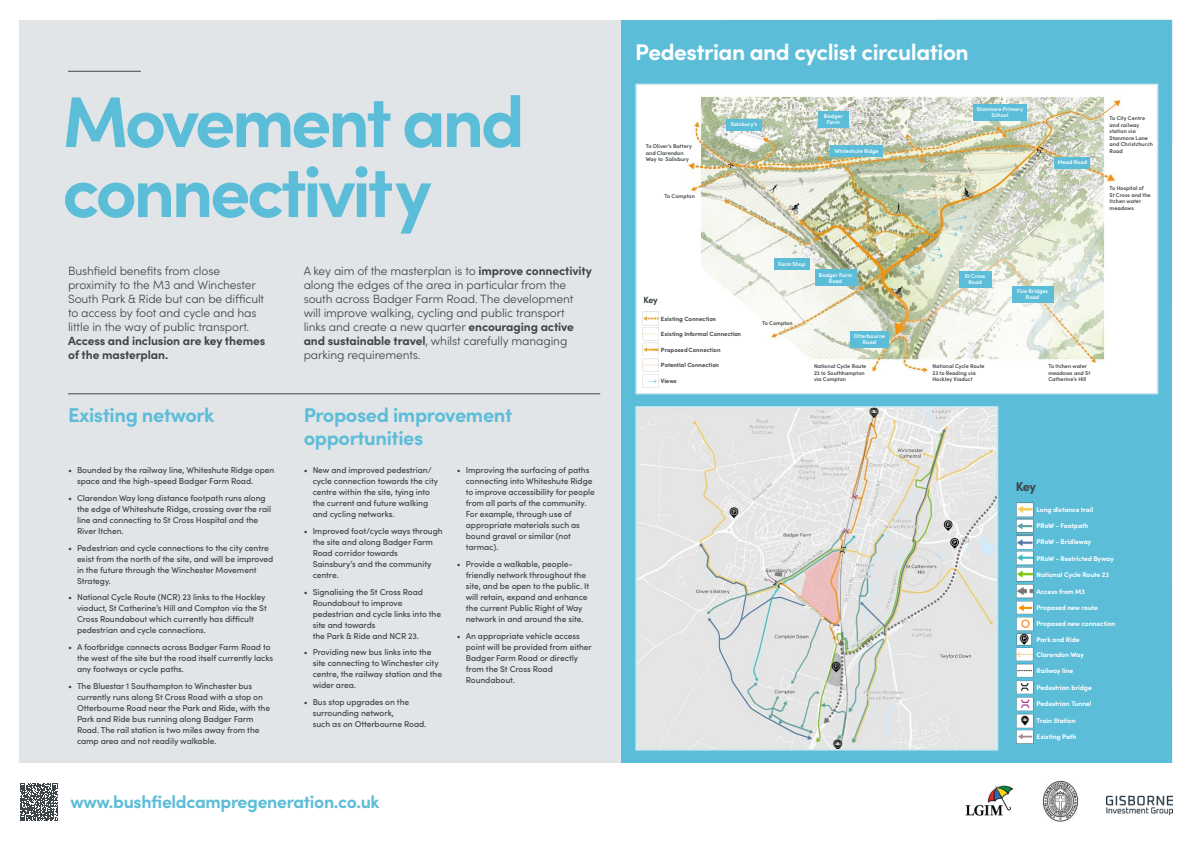
<style>
.page{position:relative;width:1192px;height:842px;background:#fff}
.page>*{position:absolute;margin:0;border:0;box-sizing:border-box;transform-origin:0 0}
.t1{font:700 72px/70px "Sofia Pro";letter-spacing:-.05em;color:#5cbdd9}
.t2{font:700 22.65px "Sofia Pro";letter-spacing:-.02em;color:#fff}
.t3{font:700 20px/23px "Sofia Pro";letter-spacing:-.02em;color:#5cbdd9}
.t4{font:700 17.65px "Sofia Pro";letter-spacing:-.02em;color:#5cbdd9}
.t5{font:700 12.85px "Sofia Pro";color:#3d4548}
.t6{font:300 12px/14px "Sofia Pro";letter-spacing:-.01em;color:#3d4548}
.t7{font:700 12px/14px "Sofia Pro";letter-spacing:-.01em;color:#3d4548}
.t8{font:700 9px "Sofia Pro";color:#3d4548}
.t9{font:500 8.5px/11px "Sofia Pro";letter-spacing:-.01em;color:#3d4548}
.t10{font:700 6.8px "Sofia Pro";letter-spacing:-.015em;color:#fff}
.t11{font:700 6.05px "Sofia Pro";color:#3d4548}
.t12{font:600 5.5px/6.5px "Sofia Pro";letter-spacing:-.005em;color:#3d4548}
.t13{font:600 5.5px/6px "Sofia Pro";color:#fff;text-align:center}
.s1{font-weight:700}
</style>
<div class="page">
<div style="left:20px;top:20px;width:1152px;height:743px;background:#e2e5e7"></div>
<img style="left:965px;top:785px;width:49px;height:31px">
<img style="left:1043px;top:780px;width:35px;height:42px">
<img style="left:1106px;top:795px;width:66px;height:19px">
<svg style="left:20px;top:783px;width:38px;height:38px"></svg>
<hr style="left:68px;top:71px;width:73px;height:1px;background:#3d4548">
<div style="left:621px;top:20px;width:551px;height:743px;background:#5cbdd9"></div>
<img style="left:638px;top:409px;width:357px;height:339px">
<div style="left:635px;top:406px;width:363px;height:345px;border:2px solid #c9e6f1"></div>
<img style="left:1016px;top:502px;width:18px;height:14px">
<img style="left:1016px;top:519px;width:18px;height:13px">
<img style="left:1016px;top:535px;width:18px;height:14px">
<img style="left:1016px;top:551px;width:18px;height:14px">
<img style="left:1016px;top:567px;width:18px;height:15px">
<img style="left:1016px;top:584px;width:18px;height:14px">
<img style="left:1016px;top:601px;width:18px;height:13px">
<img style="left:1016px;top:617px;width:18px;height:14px">
<img style="left:1016px;top:633px;width:16px;height:12px">
<img style="left:1016px;top:648px;width:17px;height:13px">
<img style="left:1016px;top:664px;width:18px;height:13px">
<img style="left:1016px;top:680px;width:18px;height:14px">
<img style="left:1016px;top:697px;width:18px;height:14px">
<img style="left:1016px;top:714px;width:18px;height:14px">
<img style="left:1016px;top:730px;width:18px;height:14px">
<hr style="left:68px;top:394px;width:532px;height:1px;background:#3d4548">
<div style="left:635px;top:84px;width:523px;height:310px;background:#fff;border:2px solid #c9e6f1"></div>
<img style="left:687px;top:95px;width:437px;height:280px">
<div style="left:850px;top:332px;width:39px;height:16px;background:#5cbdd9"></div>
<div style="left:815px;top:270px;width:41px;height:16px;background:#5cbdd9"></div>
<div style="left:1012px;top:286px;width:41px;height:16px;background:#5cbdd9"></div>
<div style="left:959px;top:272px;width:32px;height:16px;background:#5cbdd9"></div>
<div style="left:818px;top:111px;width:30px;height:17px;background:#5cbdd9"></div>
<div style="left:973px;top:104px;width:54px;height:17px;background:#5cbdd9"></div>
<div style="left:774px;top:259px;width:36px;height:11px;background:#5cbdd9"></div>
<div style="left:726px;top:119px;width:36px;height:12px;background:#5cbdd9"></div>
<div style="left:1055px;top:157px;width:35px;height:11px;background:#5cbdd9"></div>
<div style="left:830px;top:145px;width:53px;height:12px;background:#5cbdd9"></div>
<img style="left:643px;top:312px;width:16px;height:13px">
<img style="left:643px;top:327px;width:16px;height:14px">
<img style="left:643px;top:343px;width:16px;height:13px">
<img style="left:643px;top:358px;width:16px;height:13px">
<img style="left:643px;top:374px;width:16px;height:14px">
<h1 class="t1" style="left:62px;top:81px;width:464px">Movement and connectivity</h1>
<h3 class="t6" style="left:68px;top:263px;width:198px">Bushfield benefits from close proximity to the M3 and Winchester South Park &amp; Ride but can be difficult to access by foot and cycle and has little in the way of public transport.</h3>
<h3 class="t7" style="left:68px;top:333px;width:199px">Access and inclusion are key themes of the masterplan.</h3>
<p class="t6" style="left:304px;top:263px;width:290px">A key aim of the masterplan is to <span class="s1">improve connectivity </span>along the edges of the area in particular from the south across Badger Farm Road. The development will improve walking, cycling and public transport<br>links and create a new quarter <span class="s1">encouraging active and sustainable travel</span>, whilst carefully managing parking requirements.</p>
<h3 class="t3" style="left:68px;top:402px;width:148px">Existing network</h3>
<p class="t9" style="left:77px;top:464px;width:199px;text-indent:-9px">• Bounded by the railway line, Whiteshute Ridge open space and the high-speed Badger Farm Road.</p>
<p class="t9" style="left:77px;top:492px;width:196px;text-indent:-9px">• Clarendon Way long distance footpath runs along the edge of Whiteshute Ridge, crossing over the rail line and connecting to St Cross Hospital and the River Itchen.</p>
<p class="t9" style="left:77px;top:541px;width:198px;text-indent:-9px">• Pedestrian and cycle connections to the city centre exist from the north of the site, and will be improved in the future through the Winchester Movement Strategy.</p>
<p class="t9" style="left:77px;top:591px;width:191px;text-indent:-9px">• National Cycle Route (NCR) 23 links to the Hockley viaduct, St Catherine’s Hill and Compton via the St Cross Roundabout which currently has difficult pedestrian and cycle connections.</p>
<p class="t9" style="left:77px;top:641px;width:198px;text-indent:-9px">• A footbridge connects across Badger Farm Road to the west of the site but the road itself currently lacks any footways or cycle paths.</p>
<p class="t9" style="left:77px;top:679px;width:195px;text-indent:-9px">• The Bluestar 1 Southampton to Winchester bus currently runs along St Cross Road with a stop on Otterbourne Road near the Park and Ride, with the Park and Ride bus running along Badger Farm Road. The rail station is two miles away from the camp area and not readily walkable.</p>
<h3 class="t3" style="left:304px;top:402px;width:210px">Proposed improvement opportunities</h3>
<p class="t9" style="left:313px;top:464px;width:127px;text-indent:-9px">• New and improved pedestrian/ cycle connection towards the city centre within the site, tying into the current and future walking and cycling networks.</p>
<p class="t9" style="left:313px;top:525px;width:131px;text-indent:-9px">• Improved foot/cycle ways through the site and along Badger Farm<br>Road corridor towards<br>Sainsbury’s and the community centre.</p>
<p class="t9" style="left:313px;top:585px;width:130px;text-indent:-9px">• Signalising the St Cross Road<br>Roundabout to improve pedestrian and cycle links into the site and towards<br>the Park &amp; Ride and NCR 23.</p>
<p class="t9" style="left:313px;top:646px;width:131px;text-indent:-9px">• Providing new bus links into the site connecting to Winchester city centre, the railway station and the wider area.</p>
<p class="t9" style="left:313px;top:696px;width:115px;text-indent:-9px">• Bus stop upgrades on the surrounding network,<br>such as on Otterbourne Road.</p>
<p class="t9" style="left:466px;top:464px;width:131px;text-indent:-9px">• Improving the surfacing of paths connecting into Whiteshute Ridge to improve accessibility for people from all parts of the community.<br>For example, through use of appropriate materials such as bound gravel or similar (not tarmac).</p>
<p class="t9" style="left:466px;top:558px;width:125px;text-indent:-9px">• Provide a walkable, people&shy;friendly network throughout the site, and be open to the public. It will retain, expand and enhance the current Public Right of Way network in and around the site.</p>
<p class="t9" style="left:466px;top:629px;width:128px;text-indent:-9px">• An appropriate vehicle access point will be provided from either<br>Badger Farm Road or directly from the St Cross Road<br>Roundabout.</p>
<h3 class="t4" style="left:71px;top:788px;width:311px">www.bushfieldcampregeneration.co.uk</h3>
<h2 class="t2" style="left:635px;top:34px;width:335px">Pedestrian and cyclist circulation</h2>
<p class="t12" style="left:646px;top:142px;width:48px">To Oliver’s Battery and Clarendon<br>Way to Salisbury</p>
<p class="t12" style="left:664px;top:192px;width:32px">To Compton</p>
<p class="t13" style="left:731px;top:121px;width:28px">Sainbury’s</p>
<p class="t13" style="left:824px;top:113px;width:20px">Badger<br>Farm</p>
<p class="t13" style="left:835px;top:147px;width:46px">Whiteshute Ridge</p>
<p class="t13" style="left:977px;top:106px;width:48px">Stanmore Primary<br>School</p>
<p class="t13" style="left:1058px;top:159px;width:31px">Mead Road</p>
<p class="t12" style="left:1110px;top:115px;width:45px">To City Centre and railway station via<br>Stanmore Lane and Christchurch<br>Road</p>
<p class="t12" style="left:1110px;top:185px;width:43px">To Hospital of<br>St Cross and the<br>Itchen water meadows</p>
<p class="t8" style="left:643px;top:293px;width:16px">Key</p>
<p class="t11" style="left:661px;top:314px;width:56px">Existing Connection</p>
<p class="t11" style="left:661px;top:329px;width:82px">Existing Informal Connection</p>
<p class="t11" style="left:661px;top:345px;width:61px">ProposedConnection</p>
<p class="t11" style="left:661px;top:360px;width:59px">Potential Connection</p>
<p class="t11" style="left:661px;top:376px;width:17px">Views</p>
<p class="t13" style="left:778px;top:260px;width:29px">Farm Shop</p>
<p class="t13" style="left:819px;top:271px;width:35px">Badger Farm<br>Road</p>
<p class="t12" style="left:762px;top:319px;width:32px">To Compton</p>
<p class="t13" style="left:854px;top:333px;width:33px">Otterbourne<br>Road</p>
<p class="t12" style="left:814px;top:363px;width:54px">National Cycle Route<br>23 to Southhampton via Compton</p>
<p class="t13" style="left:965px;top:273px;width:22px">St Cross<br>Road</p>
<p class="t13" style="left:1017px;top:288px;width:32px">Five Bridges<br>Road</p>
<p class="t12" style="left:932px;top:363px;width:54px">National Cycle Route<br>23 to Reading via<br>Hockley Viaduct</p>
<p class="t12" style="left:1048px;top:363px;width:43px">To Itchen water meadows and St<br>Catherine’s Hill</p>
<h3 class="t5" style="left:1016px;top:477px;width:22px">Key</h3>
<p class="t10" style="left:1037px;top:504px;width:58px">Long distance trail</p>
<p class="t10" style="left:1037px;top:520px;width:53px">PRoW - Footpath</p>
<p class="t10" style="left:1037px;top:537px;width:56px">PRoW - Bridleway</p>
<p class="t10" style="left:1037px;top:553px;width:79px">PRoW - Restricted Byway</p>
<p class="t10" style="left:1037px;top:569px;width:74px">National Cycle Route 23</p>
<p class="t10" style="left:1037px;top:586px;width:50px">Access from M3</p>
<p class="t10" style="left:1037px;top:602px;width:63px">Proposed new route</p>
<p class="t10" style="left:1037px;top:619px;width:80px">Proposed new connection</p>
<p class="t10" style="left:1037px;top:634px;width:45px">Park and Ride</p>
<p class="t10" style="left:1037px;top:649px;width:49px">Clarendon Way</p>
<p class="t10" style="left:1037px;top:665px;width:38px">Railway line</p>
<p class="t10" style="left:1037px;top:682px;width:57px">Pedestrian bridge</p>
<p class="t10" style="left:1037px;top:699px;width:57px">Pedestrian Tunnel</p>
<p class="t10" style="left:1037px;top:715px;width:41px">Train Station</p>
<p class="t10" style="left:1037px;top:732px;width:41px">Existing Path</p>
</div>
